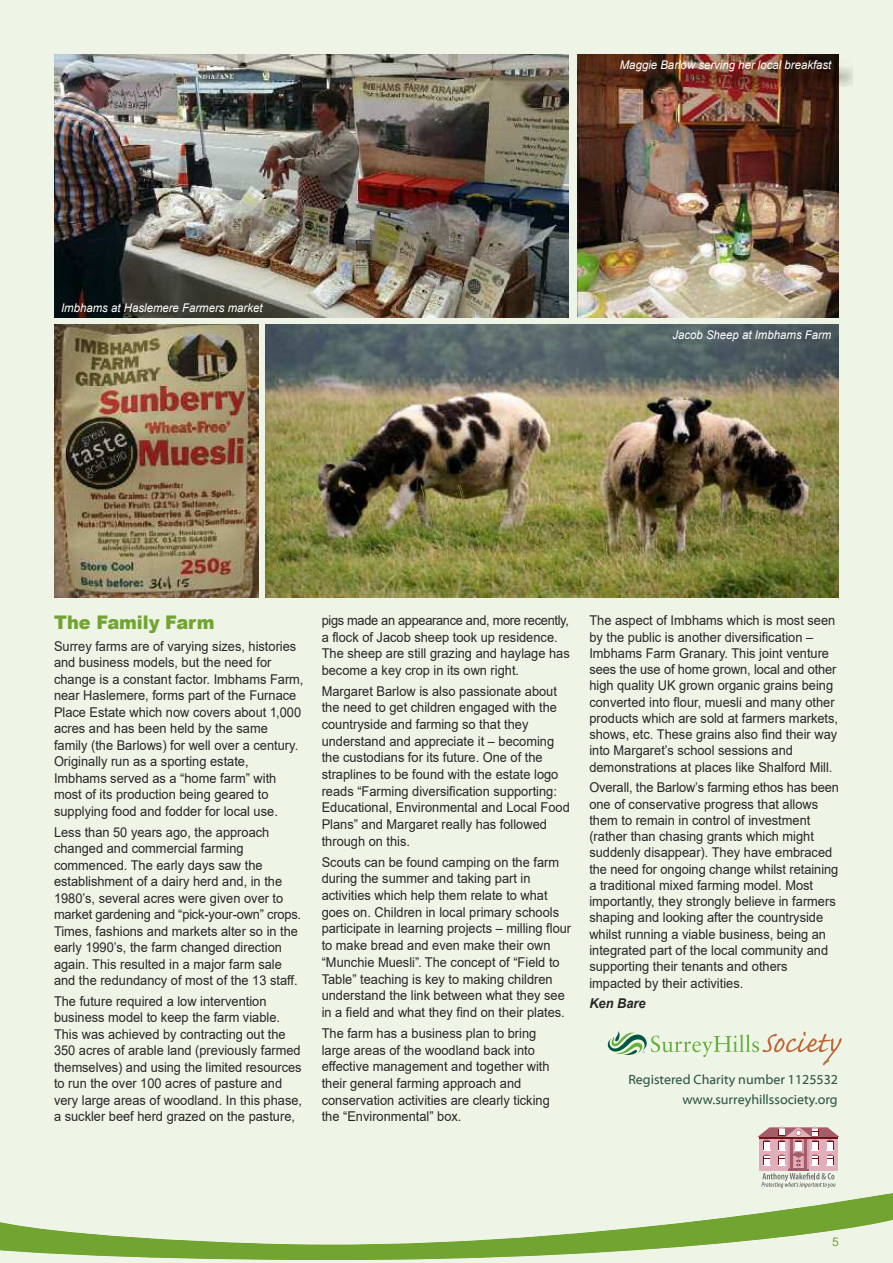
<style>
.page{position:relative;width:893px;height:1263px;background:#eef4e6}
.page>*{position:absolute;margin:0;border:0;box-sizing:border-box;transform-origin:0 0}
.t1{font:900 18.75px "Arial";letter-spacing:-.01em;color:#72a431;scale:.95 1}
.t2{font:13.5px/16.5px "Arial";color:#272627;scale:.95 1}
.t3{font:13.5px "Myriad Web Pro";color:#2f5646}
.t4{font:italic 700 13.5px "Arial";color:#272627;scale:.95 1}
.t5{font:italic 12px "Arial";color:#fff;scale:.95 1}
.t6{font:12px "Arial";color:#72a431}
</style>
<div class="page">
<svg style="left:0;top:1253px;width:893px;height:8px;background:#c0d6a3"></svg>
<svg style="left:0;top:1012px;width:893px;height:241px;background:#e4edd7"></svg>
<svg style="left:608px;top:1031px;width:234px;height:34px;background:#dae2ca"></svg>
<svg style="left:757px;top:1126px;width:82px;height:62px;background:#d0afb2"></svg>
<img style="left:54px;top:325px;width:204px;height:272px">
<img style="left:54px;top:54px;width:515px;height:264px">
<img style="left:266px;top:325px;width:573px;height:272px">
<img style="left:578px;top:54px;width:261px;height:264px">
<img style="left:588px;top:58px;width:264px;height:29px">
<p class="t5" style="left:61px;top:300px;width:214px">Imbhams at Haslemere Farmers market</p>
<p class="t5" style="left:620px;top:57px;width:224px">Maggie Barlow serving her local breakfast</p>
<p class="t5" style="left:672px;top:327px;width:169px">Jacob Sheep at Imbhams Farm</p>
<h1 class="t1" style="left:54px;top:608px;width:171px">The Family Farm</h1>
<p class="t2" style="left:54px;top:638px;width:264px">Surrey farms are of varying sizes, histories and business models, but the need for change is a constant factor. Imbhams Farm, near Haslemere, forms part of the Furnace Place Estate which now covers about 1,000 acres and has been held by the same family (the Barlows) for well over a century.<br>Originally run as a sporting estate, Imbhams served as a “home farm” with most of its production being geared to supplying food and fodder for local use.</p>
<p class="t2" style="left:54px;top:823px;width:262px">Less than 50 years ago, the approach changed and commercial farming commenced. The early days saw the establishment of a dairy herd and, in the 1980’s, several acres were given over to market gardening and “pick-your-own” crops.<br>Times, fashions and markets alter so in the early 1990’s, the farm changed direction again. This resulted in a major farm sale and the redundancy of most of the 13 staff.</p>
<p class="t2" style="left:54px;top:993px;width:263px">The future required a low intervention business model to keep the farm viable.<br>This was achieved by contracting out the 350 acres of arable land (previously farmed themselves) and using the limited resources to run the over 100 acres of pasture and very large areas of woodland. In this phase, a suckler beef herd grazed on the pasture,</p>
<p class="t2" style="left:322px;top:612px;width:263px">pigs made an appearance and, more recently, a flock of Jacob sheep took up residence.<br>The sheep are still grazing and haylage has become a key crop in its own right.</p>
<p class="t2" style="left:322px;top:682px;width:263px">Margaret Barlow is also passionate about the need to get children engaged with the countryside and farming so that they understand and appreciate it – becoming the custodians for its future. One of the straplines to be found with the estate logo reads “Farming diversification supporting:<br>Educational, Environmental and Local Food Plans” and Margaret really has followed through on this.</p>
<p class="t2" style="left:322px;top:853px;width:264px">Scouts can be found camping on the farm during the summer and taking part in activities which help them relate to what goes on. Children in local primary schools participate in learning projects – milling flour to make bread and even make their own “Munchie Muesli”. The concept of “Field to Table” teaching is key to making children understand the link between what they see in a field and what they find on their plates.</p>
<p class="t2" style="left:322px;top:1025px;width:242px">The farm has a business plan to bring large areas of the woodland back into effective management and together with their general farming approach and conservation activities are clearly ticking the “Environmental” box.</p>
<p class="t2" style="left:589px;top:612px;width:263px">The aspect of Imbhams which is most seen by the public is another diversification – Imbhams Farm Granary. This joint venture sees the use of home grown, local and other high quality UK grown organic grains being converted into flour, muesli and many other products which are sold at farmers markets, shows, etc. These grains also find their way into Margaret’s school sessions and demonstrations at places like Shalford Mill.</p>
<p class="t2" style="left:589px;top:779px;width:264px">Overall, the Barlow’s farming ethos has been one of conservative progress that allows them to remain in control of investment (rather than chasing grants which might suddenly disappear). They have embraced the need for ongoing change whilst retaining a traditional mixed farming model. Most importantly, they strongly believe in farmers shaping and looking after the countryside whilst running a viable business, being an integrated part of the local community and supporting their tenants and others impacted by their activities.</p>
<p class="t4" style="left:589px;top:994px;width:61px">Ken Bare</p>
<p class="t3" style="left:628px;top:1072px;width:211px">Registered Charity number 1125532</p>
<p class="t3" style="left:682px;top:1092px;width:157px">www.surreyhillssociety.org</p>
<p class="t6" style="left:832px;top:1234px;width:8px">5</p>
</div>
